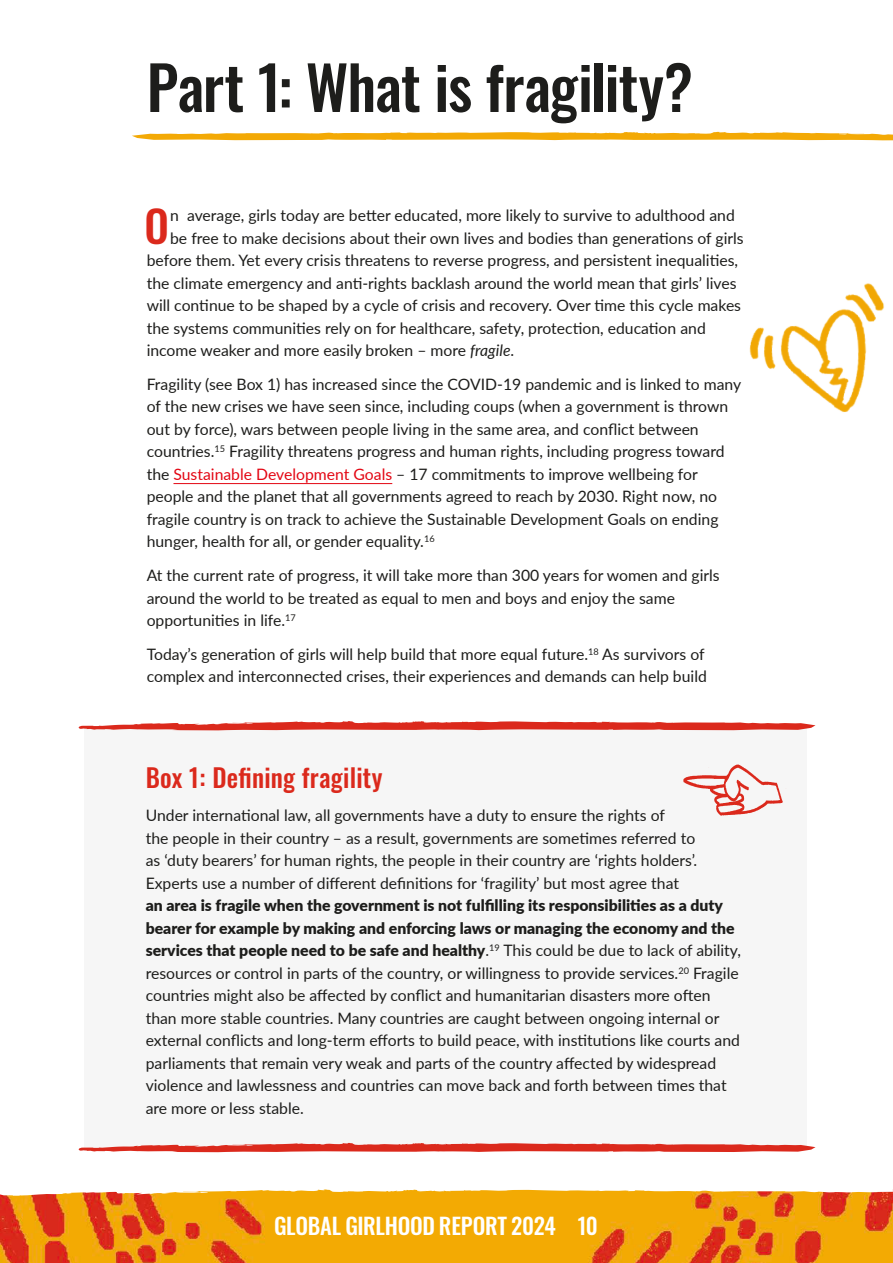
<style>
.page{position:relative;width:893px;height:1263px;background:#fff}
.page>*{position:absolute;margin:0;border:0;box-sizing:border-box;transform-origin:0 0}
.t1{font:500 60px "Oswald";letter-spacing:-.015em;color:#1d1d1b}
.t2{font:500 43.5px "Oswald";color:#db291c}
.t3{font:500 25.5px "Oswald";letter-spacing:.01em;color:#db291c}
.t4{font:500 22.5px "Oswald";letter-spacing:-.015em;color:#fff}
.t5{font:15.75px/22.5px "Lato";color:#1d1d1b}
.s1{font-style:italic}
.s2{color:#e30613}
.s3{font-weight:900}
</style>
<div class="page">
<img style="left:0;top:1196px;width:893px;height:67px">
<svg style="left:0;top:1189px;width:893px;height:7px"></svg>
<svg style="left:132px;top:132px;width:761px;height:9px"></svg>
<hr style="left:173px;top:483px;width:219px;height:1px;background:#e30613">
<div style="left:84px;top:727px;width:723px;height:422px;background:#f6f6f6"></div>
<svg style="left:78px;top:721px;width:737px;height:10px"></svg>
<svg style="left:78px;top:1143px;width:737px;height:9px;background:#e15a50"></svg>
<img style="left:683px;top:764px;width:100px;height:52px">
<img style="left:749px;top:283px;width:135px;height:129px">
<h1 class="t1" style="left:147px;top:34px;width:548px">Part 1: What is fragility?</h1>
<h2 class="t2" style="left:145px;top:187px;width:26px">O</h2>
<p class="t5" style="left:170px;top:203px;width:566px">n average, girls today are better educated, more likely to survive to adulthood and</p>
<p class="t5" style="left:170px;top:226px;width:575px">be free to make decisions about their own lives and bodies than generations of girls</p>
<p class="t5" style="left:147px;top:248px;width:593px">before them. Yet every crisis threatens to reverse progress, and persistent inequalities,</p>
<p class="t5" style="left:147px;top:271px;width:591px">the climate emergency and anti-rights backlash around the world mean that girls’ lives</p>
<p class="t5" style="left:147px;top:293px;width:596px">will continue to be shaped by a cycle of crisis and recovery. Over time this cycle makes</p>
<p class="t5" style="left:147px;top:316px;width:561px">the systems communities rely on for healthcare, safety, protection, education and</p>
<p class="t5" style="left:147px;top:338px;width:369px">income weaker and more easily broken – more <span class="s1">fragile</span>.</p>
<p class="t5" style="left:147px;top:372px;width:596px">Fragility (see Box 1) has increased since the COVID-19 pandemic and is linked to many of the new crises we have seen since, including coups (when a government is thrown out by force), wars between people living in the same area, and conflict between countries.<sup>15</sup> Fragility threatens progress and human rights, including progress toward the <span class="s2">Sustainable Development Goals</span> – 17 commitments to improve wellbeing for people and the planet that all governments agreed to reach by 2030. Right now, no fragile country is on track to achieve the Sustainable Development Goals on ending hunger, health for all, or gender equality.<sup>16</sup></p>
<p class="t5" style="left:147px;top:563px;width:575px">At the current rate of progress, it will take more than 300 years for women and girls around the world to be treated as equal to men and boys and enjoy the same opportunities in life.<sup>17</sup></p>
<p class="t5" style="left:147px;top:642px;width:562px">Today’s generation of girls will help build that more equal future.<sup>18</sup> As survivors of complex and interconnected crises, their experiences and demands can help build</p>
<h3 class="t3" style="left:146px;top:754px;width:238px">Box 1: Defining fragility</h3>
<p class="t5" style="left:146px;top:804px;width:553px">Under international law, all governments have a duty to ensure the rights of<br>the people in their country – as a result, governments are sometimes referred to as ‘duty bearers’ for human rights, the people in their country are ‘rights holders’.<br>Experts use a number of different definitions for ‘fragility’ but most agree that</p>
<p class="t5" style="left:146px;top:894px;width:597px"><span class="s3">an area is fragile when the government is not fulfilling its responsibilities as a duty bearer for example by making and enforcing laws or managing the economy and the services that people need to be safe and healthy</span>.<sup>19</sup> This could be due to lack of ability, resources or control in parts of the country, or willingness to provide services.<sup>20</sup> Fragile countries might also be affected by conflict and humanitarian disasters more often than more stable countries. Many countries are caught between ongoing internal or external conflicts and long-term efforts to build peace, with institutions like courts and parliaments that remain very weak and parts of the country affected by widespread violence and lawlessness and countries can move back and forth between times that are more or less stable.</p>
<h3 class="t4" style="left:274px;top:1206px;width:325px">GLOBAL GIRLHOOD REPORT 2024 10</h3>
</div>
